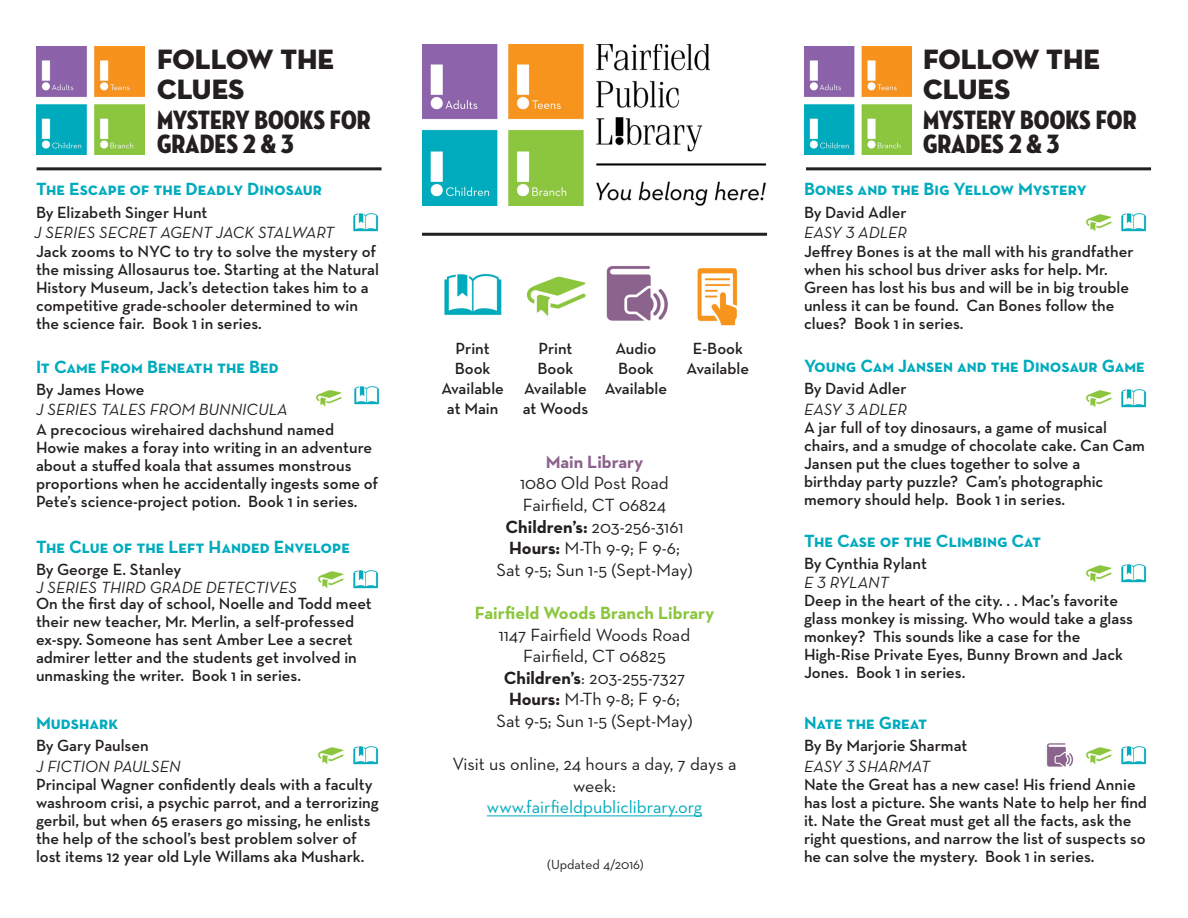
<style>
.page{position:relative;width:1188px;height:918px;background:#fff}
.page>*{position:absolute;margin:0;border:0;box-sizing:border-box;transform-origin:0 0}
.t1{font:28.5px/30px "Neutraface Display Titling";color:#231f20}
.t2{font:27px/24px "Neutraface Condensed Titling";color:#231f20}
.t3{font:18px/21.6px "Neutraface Text";color:#231f20;text-align:center}
.t4{font:700 18px "Neutraface Text";color:#00abbd}
.t5{font:18px "Neutraface Text";color:#00abbd}
.t6{font:700 18px "Neutraface Text";color:#8cc63f}
.t7{font:700 18px "Neutraface Text";color:#8c638d}
.t8{font:600 16.5px/18px "Neutraface Text";color:#231f20}
.t9{font:italic 16.5px "Neutraface Text";color:#231f20}
.t10{font:13.5px "Neutraface Text";color:#231f20}
.s1{font-weight:700}
</style>
<div class="page">
<img style="left:37px;top:46px;width:108px;height:108px">
<hr style="left:806px;top:167px;width:345px;height:3px;background:#231f20">
<hr style="left:37px;top:167px;width:345px;height:3px;background:#231f20">
<img style="left:422px;top:44px;width:344px;height:161px">
<hr style="left:422px;top:233px;width:345px;height:3px;background:#231f20">
<hr style="left:487px;top:816px;width:215px;height:1px;background:#00abbd">
<img style="left:444px;top:273px;width:58px;height:43px">
<img style="left:606px;top:266px;width:62px;height:55px">
<img style="left:526px;top:276px;width:60px;height:40px">
<img style="left:697px;top:268px;width:41px;height:58px">
<img style="left:804px;top:46px;width:108px;height:108px">
<img style="left:1121px;top:213px;width:26px;height:18px">
<img style="left:1086px;top:214px;width:26px;height:17px">
<img style="left:1121px;top:389px;width:26px;height:18px">
<img style="left:1086px;top:390px;width:26px;height:17px">
<img style="left:1121px;top:564px;width:26px;height:18px">
<img style="left:1086px;top:565px;width:26px;height:17px">
<img style="left:1121px;top:746px;width:26px;height:18px">
<img style="left:1086px;top:747px;width:26px;height:17px">
<img style="left:353px;top:213px;width:26px;height:18px">
<img style="left:354px;top:386px;width:26px;height:19px">
<img style="left:315px;top:390px;width:27px;height:17px">
<img style="left:353px;top:570px;width:26px;height:18px">
<img style="left:318px;top:571px;width:26px;height:17px">
<img style="left:353px;top:746px;width:26px;height:18px">
<img style="left:318px;top:747px;width:26px;height:17px">
<img style="left:1046px;top:743px;width:28px;height:24px">
<p class="t1" style="left:157px;top:44px;width:178px">FOLLOW THE<br>CLUES</p>
<p class="t2" style="left:157px;top:108px;width:215px">MYSTERY BOOKS FOR<br>GRADES 2 &amp; 3</p>
<p class="t4" style="left:36px;top:178px;width:288px">The Escape of the Deadly Dinosaur</p>
<p class="t8" style="left:36px;top:203px;width:173px">By Elizabeth Singer Hunt</p>
<p class="t9" style="left:34px;top:222px;width:302px">J SERIES SECRET AGENT JACK STALWART</p>
<p class="t8" style="left:36px;top:242px;width:345px">Jack zooms to NYC to try to solve the mystery of the missing Allosaurus toe. Starting at the Natural History Museum, Jack’s detection takes him to a competitive grade-schooler determined to win the science fair. Book 1 in series.</p>
<p class="t4" style="left:36px;top:356px;width:244px">It Came From Beneath the Bed</p>
<p class="t8" style="left:36px;top:381px;width:110px">By James Howe</p>
<p class="t9" style="left:36px;top:399px;width:253px">J SERIES TALES FROM BUNNICULA</p>
<p class="t8" style="left:36px;top:420px;width:344px">A precocious wirehaired dachshund named Howie makes a foray into writing in an adventure about a stuffed koala that assumes monstrous proportions when he accidentally ingests some of Pete’s science-project potion. Book 1 in series.</p>
<p class="t4" style="left:36px;top:535px;width:316px">The Clue of the Left Handed Envelope</p>
<p class="t8" style="left:36px;top:560px;width:147px">By George E. Stanley</p>
<p class="t9" style="left:36px;top:577px;width:263px">J SERIES THIRD GRADE DETECTIVES</p>
<p class="t8" style="left:36px;top:595px;width:337px">On the first day of school, Noelle and Todd meet their new teacher, Mr. Merlin, a self-professed ex-spy. Someone has sent Amber Lee a secret admirer letter and the students get involved in unmasking the writer. Book 1 in series.</p>
<p class="t4" style="left:36px;top:711px;width:84px">Mudshark</p>
<p class="t8" style="left:36px;top:736px;width:114px">By Gary Paulsen</p>
<p class="t9" style="left:36px;top:756px;width:146px">J FICTION PAULSEN</p>
<p class="t8" style="left:36px;top:775px;width:344px">Principal Wagner confidently deals with a faculty washroom crisi, a psychic parrot, and a terrorizing gerbil, but when 65 erasers go missing, he enlists the help of the school’s best problem solver of lost items 12 year old Lyle Willams aka Mushark.</p>
<p class="t8" style="left:441px;top:339px;width:64px;line-height:19.8px;text-align:center">Print<br>Book<br>Available at Main</p>
<p class="t8" style="left:523px;top:339px;width:67px;line-height:19.8px;text-align:center">Print<br>Book<br>Available at Woods</p>
<p class="t8" style="left:605px;top:339px;width:64px;line-height:19.8px;text-align:center">Audio<br>Book<br>Available</p>
<p class="t8" style="left:687px;top:339px;width:64px;line-height:19.8px;text-align:center">E-Book<br>Available</p>
<p class="t7" style="left:546px;top:450px;width:99px">Main Library</p>
<p class="t3" style="left:520px;top:472px;width:150px">1080 Old Post Road</p>
<p class="t3" style="left:523px;top:494px;width:145px">Fairfield, CT 06824</p>
<p class="t3" style="left:506px;top:516px;width:179px"><span class="s1">Children’s:</span> 203-256-3161</p>
<p class="t3" style="left:509px;top:537px;width:172px"><span class="s1">Hours:</span> M-Th 9-9; F 9-6;</p>
<p class="t3" style="left:496px;top:559px;width:198px">Sat 9-5; Sun 1-5 (Sept-May)</p>
<p class="t6" style="left:475px;top:601px;width:241px">Fairfield Woods Branch Library</p>
<p class="t3" style="left:499px;top:624px;width:193px">1147 Fairfield Woods Road</p>
<p class="t3" style="left:523px;top:645px;width:144px">Fairfield, CT 06825</p>
<p class="t3" style="left:504px;top:667px;width:183px"><span class="s1">Children’s</span>: 203-255-7327</p>
<p class="t3" style="left:509px;top:688px;width:172px"><span class="s1">Hours:</span> M-Th 9-8; F 9-6;</p>
<p class="t3" style="left:496px;top:710px;width:198px">Sat 9-5; Sun 1-5 (Sept-May)</p>
<p class="t3" style="left:452px;top:753px;width:286px">Visit us online, 24 hours a day, 7 days a week:</p>
<p class="t5" style="left:487px;top:796px;width:217px">www.fairfieldpubliclibrary.org</p>
<p class="t10" style="left:547px;top:856px;width:98px">(Updated 4/2016)</p>
<p class="t1" style="left:923px;top:44px;width:178px">FOLLOW THE<br>CLUES</p>
<p class="t2" style="left:923px;top:108px;width:215px">MYSTERY BOOKS FOR<br>GRADES 2 &amp; 3</p>
<p class="t4" style="left:804px;top:178px;width:284px">Bones and the Big Yellow Mystery</p>
<p class="t8" style="left:804px;top:203px;width:104px">By David Adler</p>
<p class="t9" style="left:804px;top:222px;width:105px">EASY 3 ADLER</p>
<p class="t8" style="left:804px;top:242px;width:331px">Jeffrey Bones is at the mall with his grandfather when his school bus driver asks for help. Mr.<br>Green has lost his bus and will be in big trouble unless it can be found. Can Bones follow the clues? Book 1 in series.</p>
<p class="t4" style="left:804px;top:354px;width:342px">Young Cam Jansen and the Dinosaur Game</p>
<p class="t8" style="left:804px;top:379px;width:104px">By David Adler</p>
<p class="t9" style="left:804px;top:399px;width:105px">EASY 3 ADLER</p>
<p class="t8" style="left:804px;top:418px;width:343px">A jar full of toy dinosaurs, a game of musical chairs, and a smudge of chocolate cake. Can Cam Jansen put the clues together to solve a<br>birthday party puzzle? Cam’s photographic memory should help. Book 1 in series.</p>
<p class="t4" style="left:804px;top:529px;width:239px">The Case of the Climbing Cat</p>
<p class="t8" style="left:804px;top:554px;width:124px">By Cynthia Rylant</p>
<p class="t9" style="left:804px;top:572px;width:86px">E 3 RYLANT</p>
<p class="t8" style="left:804px;top:592px;width:331px">Deep in the heart of the city. . . Mac’s favorite glass monkey is missing. Who would take a glass monkey? This sounds like a case for the High-Rise Private Eyes, Bunny Brown and Jack Jones. Book 1 in series.</p>
<p class="t4" style="left:804px;top:711px;width:125px">Nate the Great</p>
<p class="t8" style="left:804px;top:736px;width:165px">By By Marjorie Sharmat</p>
<p class="t9" style="left:804px;top:756px;width:128px">EASY 3 SHARMAT</p>
<p class="t8" style="left:804px;top:775px;width:345px">Nate the Great has a new case! His friend Annie has lost a picture. She wants Nate to help her find it. Nate the Great must get all the facts, ask the right questions, and narrow the list of suspects so he can solve the mystery. Book 1 in series.</p>
</div>
